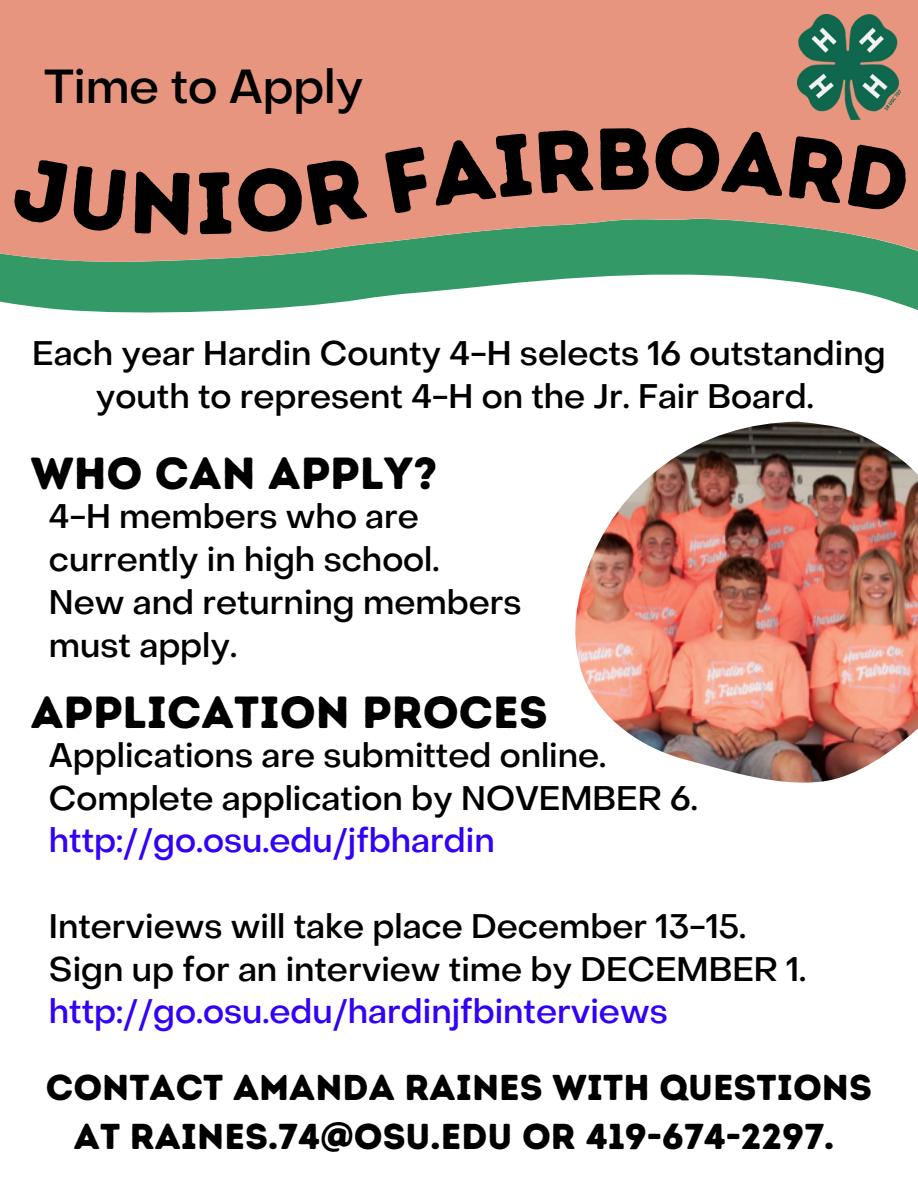
<style>
.page{position:relative;width:918px;height:1188px;background:#fff}
.page>*{position:absolute;margin:0;border:0;box-sizing:border-box;transform-origin:0 0}
.t1{font:500 47.25px "Object Sans";color:#000}
.t2{font:45px "Intro Rust Base";color:#000}
.t3{font:36px/49.5px "Intro Rust Base";color:#000;text-align:center}
.t4{font:500 33.75px/42.8px "Object Sans";color:#000}
.t5{font:500 33.75px "Object Sans";color:#3201f6}
</style>
<div class="page">
<svg style="left:0;top:0;width:918px;height:313px;background:#be9e83"></svg>
<img style="left:797px;top:15px;width:104px;height:104px">
<img style="left:575px;top:422px;width:343px;height:361px">
<div style="left:11px;top:155px;width:115px;height:78px;background:#e7957e"></div>
<div style="left:134px;top:170px;width:56px;height:65px;background:#e7957e"></div>
<div style="left:198px;top:156px;width:169px;height:78px;background:#e7957e"></div>
<div style="left:384px;top:132px;width:148px;height:82px;background:#e7957e"></div>
<div style="left:538px;top:128px;width:55px;height:65px;background:#e7957e"></div>
<div style="left:600px;top:127px;width:49px;height:63px;background:#e7957e"></div>
<div style="left:655px;top:126px;width:256px;height:88px;background:#e7957e"></div>
<h1 class="t1" style="left:44px;top:68px;width:321px">Time to Apply</h1>
<p class="t4" style="left:32px;top:335px;width:855px;text-align:center">Each year Hardin County 4-H selects 16 outstanding youth to represent 4-H on the Jr. Fair Board.</p>
<h2 class="t2" style="left:31px;top:446px;width:408px">WHO CAN APPLY?</h2>
<p class="t4" style="left:49px;top:499px;width:474px">4-H members who are currently in high school.<br>New and returning members must apply.</p>
<h2 class="t2" style="left:31px;top:685px;width:519px">APPLICATION PROCES</h2>
<p class="t4" style="left:49px;top:737px;width:650px">Applications are submitted online.<br>Complete application by NOVEMBER 6.</p>
<p class="t5" style="left:49px;top:827px;width:447px">http://go.osu.edu/jfbhardin</p>
<p class="t4" style="left:49px;top:908px;width:759px">Interviews will take place December 13-15.<br>Sign up for an interview time by DECEMBER 1.</p>
<p class="t5" style="left:49px;top:998px;width:620px">http://go.osu.edu/hardinjfbinterviews</p>
<p class="t3" style="left:46px;top:1063px;width:828px">CONTACT AMANDA RAINES WITH QUESTIONS<br>AT RAINES.74@OSU.EDU OR 419-674-2297.</p>
</div>
